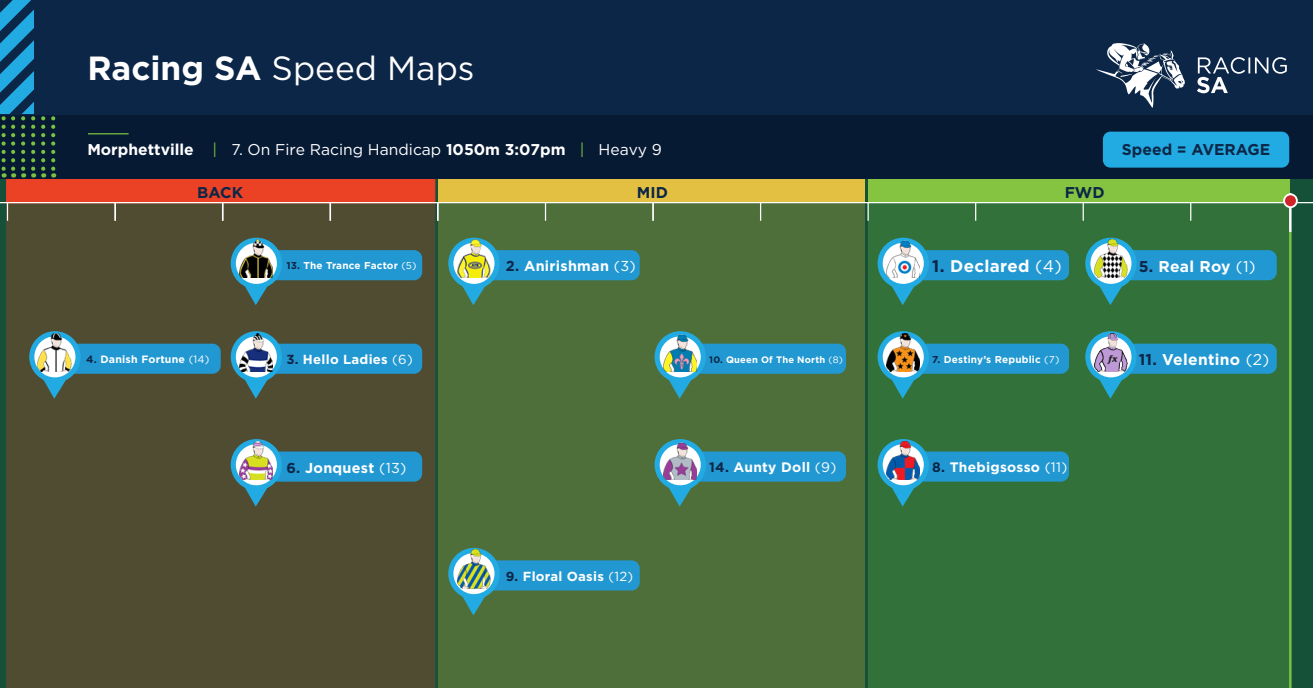
<style>
.page{position:relative;width:1313px;height:688px;background:#fff}
.page>*{position:absolute;margin:0;border:0;box-sizing:border-box;transform-origin:0 0}
.t1{font:33.5px "Gotham HTF";color:#fff}
.t2{font:700 16.88px "Gotham HTF";letter-spacing:.02em;color:#fff}
.t3{font:700 15.62px "Gotham HTF";color:#fff}
.t4{font:700 15.62px "Gotham HTF";color:#0c2647}
.t5{font:700 15.62px "Gotham HTF";letter-spacing:.02em;color:#fff}
.t6{font:700 14.38px "Gotham HTF";letter-spacing:.02em;color:#fff}
.t7{font:700 13.75px "Gotham HTF";letter-spacing:.02em;color:#fff}
.t8{font:700 13.12px "Gotham HTF";letter-spacing:.02em;color:#fff}
.t9{font:700 10.62px "Gotham HTF";letter-spacing:.02em;color:#fff}
.t10{font:700 10px "Gotham HTF";letter-spacing:.02em;color:#fff}
.t11{font:700 9.38px "Gotham HTF";letter-spacing:.02em;color:#fff}
.s1{font-weight:700}
.s2{font-weight:400;color:#79c142}
.s3{font-weight:400}
.s4{font-family:"Gotham";font-weight:400}
.s5{color:#0c2647}
</style>
<div class="page">
<div style="left:0;top:149px;width:1312px;height:539px;background:#155138"></div>
<div style="left:6px;top:203px;width:429px;height:485px;background:#504c32"></div>
<div style="left:6px;top:178px;width:429px;height:25px;background:#eb4225;border:1px solid #eb3e26"></div>
<div style="left:438px;top:178px;width:426px;height:25px;background:#e3c042"></div>
<div style="left:868px;top:178px;width:422px;height:25px;background:#84c440"></div>
<div style="left:438px;top:203px;width:426px;height:485px;background:#4e6f3a"></div>
<div style="left:868px;top:200px;width:422px;height:488px;background:#33713a"></div>
<div style="left:0;top:0;width:1312px;height:178px;background:#0c2647"></div>
<hr style="left:0;top:202px;width:1312px;height:1px;background:#fff">
<div style="left:0;top:115px;width:1312px;height:63px;background:#071a34"></div>
<svg style="left:545px;top:203px;width:1px;height:18px"></svg>
<hr style="left:88px;top:133px;width:41px;height:1px;background:#79c142">
<svg style="left:1197px;top:57px;width:89px;height:36px"></svg>
<svg style="left:1096px;top:43px;width:88px;height:65px"></svg>
<svg style="left:652px;top:203px;width:1px;height:18px"></svg>
<svg style="left:760px;top:203px;width:1px;height:18px"></svg>
<svg style="left:867px;top:203px;width:1px;height:18px"></svg>
<svg style="left:975px;top:203px;width:1px;height:18px"></svg>
<svg style="left:1082px;top:203px;width:1px;height:18px"></svg>
<svg style="left:1190px;top:203px;width:1px;height:18px"></svg>
<svg style="left:41px;top:116px;width:4px;height:61px"></svg>
<svg style="left:51px;top:116px;width:4px;height:61px"></svg>
<svg style="left:0;top:0;width:35px;height:177px"></svg>
<hr style="left:1289px;top:231px;width:2px;height:457px;background:#79c142">
<hr style="left:1289px;top:193px;width:2px;height:39px;background:#fff">
<div style="left:1284px;top:194px;width:12px;height:13px;background:#d1232a;border-radius:50%"></div>
<div style="left:1283px;top:193px;width:14px;height:15px;border:2px solid #fff;border-radius:50%"></div>
<svg style="left:7px;top:203px;width:1px;height:18px"></svg>
<svg style="left:114px;top:203px;width:2px;height:18px"></svg>
<svg style="left:222px;top:203px;width:1px;height:18px"></svg>
<svg style="left:329px;top:203px;width:2px;height:18px"></svg>
<svg style="left:437px;top:203px;width:1px;height:18px"></svg>
<svg style="left:231px;top:238px;width:191px;height:67px;background:#3f717c"></svg>
<img style="left:239px;top:239px;width:34px;height:39px">
<svg style="left:231px;top:331px;width:191px;height:67px;background:#3f717c"></svg>
<img style="left:239px;top:333px;width:34px;height:38px">
<svg style="left:231px;top:439px;width:191px;height:67px;background:#3f717c"></svg>
<img style="left:239px;top:441px;width:34px;height:38px">
<svg style="left:29px;top:331px;width:192px;height:67px;background:#40717c"></svg>
<img style="left:38px;top:333px;width:33px;height:38px">
<svg style="left:448px;top:548px;width:192px;height:67px"></svg>
<img style="left:457px;top:549px;width:33px;height:39px">
<svg style="left:448px;top:238px;width:192px;height:67px"></svg>
<img style="left:457px;top:239px;width:33px;height:39px">
<svg style="left:877px;top:238px;width:192px;height:67px"></svg>
<img style="left:886px;top:239px;width:33px;height:39px">
<svg style="left:877px;top:331px;width:192px;height:67px"></svg>
<img style="left:886px;top:333px;width:33px;height:38px">
<svg style="left:877px;top:439px;width:192px;height:67px"></svg>
<img style="left:886px;top:441px;width:33px;height:38px">
<svg style="left:654px;top:331px;width:192px;height:67px"></svg>
<img style="left:663px;top:333px;width:33px;height:38px">
<svg style="left:654px;top:439px;width:192px;height:67px"></svg>
<img style="left:663px;top:441px;width:33px;height:38px">
<svg style="left:1085px;top:331px;width:191px;height:67px"></svg>
<img style="left:1094px;top:333px;width:33px;height:38px">
<svg style="left:1085px;top:238px;width:191px;height:67px"></svg>
<img style="left:1094px;top:239px;width:33px;height:39px">
<div style="left:1102px;top:132px;width:187px;height:36px;background:#22abe2;border-radius:8px"></div>
<p class="t1" style="left:87px;top:49px;width:389px"><span class="s1">Racing SA</span> Speed Maps</p>
<p class="t3" style="left:87px;top:140px;width:576px">Morphettville <span class="s2">|</span> <span class="s3">7.</span> <span class="s4">On Fire Racing Handicap</span> 1050m 3:07pm <span class="s2">|</span> <span class="s3">Heavy 9</span></p>
<p class="t4" style="left:197px;top:184px;width:47px">BACK</p>
<p class="t4" style="left:637px;top:184px;width:33px">MID</p>
<p class="t4" style="left:1064px;top:184px;width:41px">FWD</p>
<p class="t4" style="left:1122px;top:141px;width:150px">Speed = AVERAGE</p>
<p class="t10" style="left:286px;top:260px;width:132px"><span class="s5">13.</span> The Trance Factor <span class="s4">(5)</span></p>
<p class="t6" style="left:506px;top:258px;width:131px"><span class="s5">2.</span> Anirishman <span class="s4">(3)</span></p>
<p class="t2" style="left:932px;top:256px;width:131px"><span class="s5">1.</span> Declared <span class="s4">(4)</span></p>
<p class="t3" style="left:1138px;top:257px;width:119px"><span class="s5">5.</span> Real Roy <span class="s4">(1)</span></p>
<p class="t9" style="left:86px;top:353px;width:125px"><span class="s5">4.</span> Danish Fortune <span class="s4">(14)</span></p>
<p class="t8" style="left:286px;top:352px;width:128px"><span class="s5">3.</span> Hello Ladies <span class="s4">(6)</span></p>
<p class="t11" style="left:709px;top:354px;width:135px"><span class="s5">10.</span> Queen Of The North <span class="s4">(8)</span></p>
<p class="t10" style="left:932px;top:353px;width:129px"><span class="s5">7.</span> Destiny’s Republic <span class="s4">(7)</span></p>
<p class="t5" style="left:1138px;top:350px;width:132px"><span class="s5">11.</span> Velentino <span class="s4">(2)</span></p>
<p class="t6" style="left:286px;top:459px;width:122px"><span class="s5">6.</span> Jonquest <span class="s4">(13)</span></p>
<p class="t7" style="left:709px;top:459px;width:129px"><span class="s5">14.</span> Aunty Doll <span class="s4">(9)</span></p>
<p class="t7" style="left:932px;top:459px;width:137px"><span class="s5">8.</span> Thebigsosso <span class="s4">(11)</span></p>
<p class="t8" style="left:506px;top:568px;width:129px"><span class="s5">9.</span> Floral Oasis <span class="s4">(12)</span></p>
</div>
